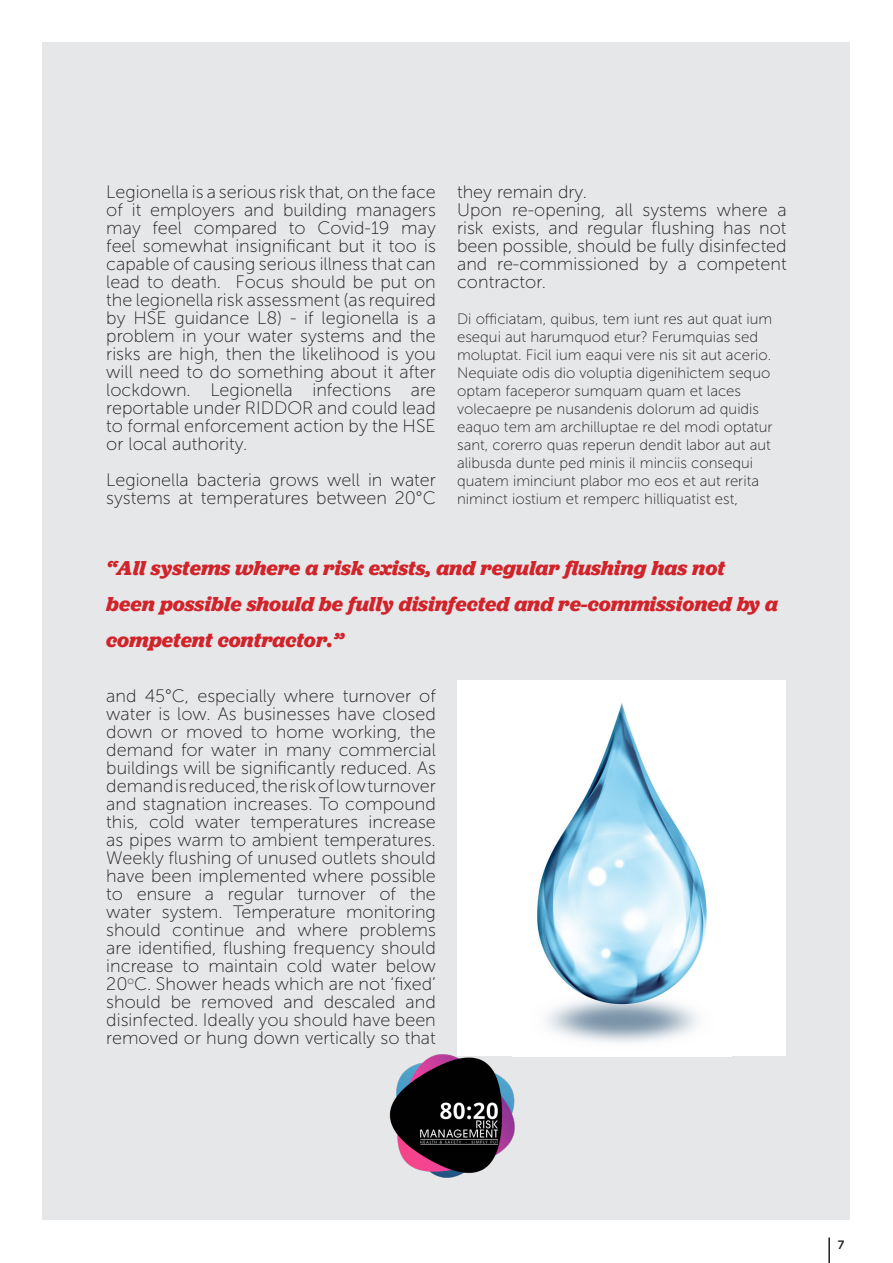
<style>
.page{position:relative;width:893px;height:1263px;background:#fff}
.page>*{position:absolute;margin:0;border:0;box-sizing:border-box;transform-origin:0 0}
.Quote_alligned_left{font:italic 700 21px/36px "Jubilat";color:#d1232a}
.BODY{font:18px/18px "Museo Sans 100";color:#231f20;text-align:justify}
.BODY-2{font:15px/18px "Museo Sans 100";color:#231f20}
.t1{font:12px "Museo Sans 700";color:#231f20}
</style>
<div class="page">
<div style="left:43px;top:43px;width:807px;height:1177px;background:#e6e7e9"></div>
<hr style="left:828px;top:1237px;width:2px;height:26px;background:#231f20">
<img style="left:389px;top:1043px;width:126px;height:135px">
<div style="left:458px;top:681px;width:328px;height:375px;background:#fff"></div>
<img style="left:513px;top:680px;width:218px;height:377px">
<p class="BODY" style="left:106px;top:183px;width:331px">Legionella is a serious risk that, on the face of it employers and building managers may feel compared to Covid-19 may feel somewhat insignificant but it too is capable of causing serious illness that can lead to death. Focus should be put on the legionella risk assessment (as required by HSE guidance L8) - if legionella is a problem in your water systems and the risks are high, then the likelihood is you will need to do something about it after lockdown. Legionella infections are reportable under RIDDOR and could lead to formal enforcement action by the HSE or local authority.</p>
<p class="BODY" style="left:106px;top:471px;width:331px">Legionella bacteria grows well in water systems at temperatures between 20°C</p>
<p class="BODY" style="left:457px;top:183px;width:132px">they remain dry.</p>
<p class="BODY" style="left:457px;top:201px;width:331px">Upon re-opening, all systems where a risk exists, and regular flushing has not been possible, should be fully disinfected and re-commissioned by a competent contractor.</p>
<p class="BODY-2" style="left:457px;top:310px;width:317px">Di officiatam, quibus, tem iunt res aut quat ium esequi aut harumquod etur? Ferumquias sed moluptat. Ficil ium eaqui vere nis sit aut acerio.<br>Nequiate odis dio voluptia digenihictem sequo optam faceperor sumquam quam et laces volecaepre pe nusandenis dolorum ad quidis eaquo tem am archilluptae re del modi optatur sant, corerro quas reperun dendit labor aut aut alibusda dunte ped minis il minciis consequi quatem iminciunt plabor mo eos et aut rerita niminct iostium et remperc hilliquatist est,</p>
<p class="Quote_alligned_left" style="left:106px;top:550px;width:673px">“All systems where a risk exists, and regular flushing has not been possible should be fully disinfected and re-commissioned by a competent contractor.”</p>
<p class="BODY" style="left:106px;top:687px;width:331px">and 45°C, especially where turnover of water is low. As businesses have closed down or moved to home working, the demand for water in many commercial buildings will be significantly reduced. As demand is reduced, the risk of low turnover and stagnation increases. To compound this, cold water temperatures increase as pipes warm to ambient temperatures.<br>Weekly flushing of unused outlets should have been implemented where possible to ensure a regular turnover of the water system. Temperature monitoring should continue and where problems are identified, flushing frequency should increase to maintain cold water below 20<sup>o</sup>C. Shower heads which are not ‘fixed’ should be removed and descaled and disinfected. Ideally you should have been removed or hung down vertically so that</p>
<p class="t1" style="left:838px;top:1238px;width:8px">7</p>
</div>
